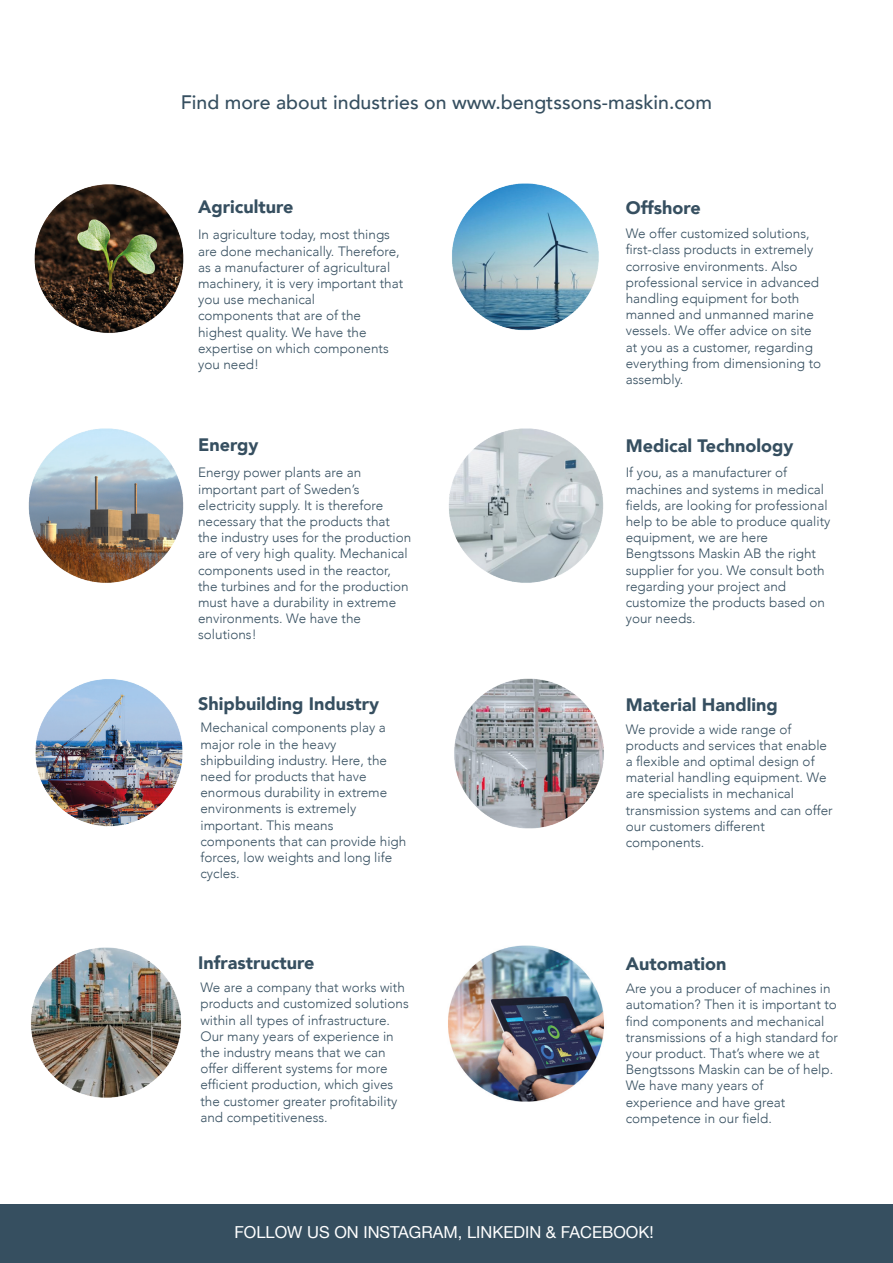
<style>
.page{position:relative;width:893px;height:1263px;background:#fff}
.page>*{position:absolute;margin:0;border:0;box-sizing:border-box;transform-origin:0 0}
.t1{font:500 19.5px "Avenir";color:#364f60}
.t2{font:900 18px "Avenir";color:#364f60}
.t3{font:16.5px "Helvetica Neue";color:#fff}
.t4{font:300 13.5px/16.2px "Avenir";color:#364f60}
</style>
<div class="page">
<img style="left:34px;top:184px;width:150px;height:149px">
<img style="left:28px;top:428px;width:156px;height:155px">
<img style="left:35px;top:679px;width:148px;height:148px">
<img style="left:452px;top:183px;width:147px;height:148px">
<img style="left:449px;top:428px;width:155px;height:155px">
<img style="left:31px;top:947px;width:150px;height:151px">
<img style="left:454px;top:678px;width:150px;height:151px">
<img style="left:448px;top:945px;width:156px;height:157px">
<div style="left:0;top:1205px;width:893px;height:58px;background:#364f60"></div>
<p class="t1" style="left:181px;top:85px;width:533px">Find more about industries on www.bengtssons-maskin.com</p>
<p class="t2" style="left:198px;top:191px;width:97px">Agriculture</p>
<p class="t4" style="left:198px;top:227px;width:207px">In agriculture today, most things are done mechanically. Therefore, as a manufacturer of agricultural machinery, it is very important that you use mechanical</p>
<p class="t4" style="left:198px;top:308px;width:164px">components that are of the</p>
<p class="t4" style="left:198px;top:324px;width:170px">highest quality. We have the</p>
<p class="t4" style="left:198px;top:340px;width:192px">expertise on which components you need!</p>
<p class="t2" style="left:198px;top:429px;width:62px">Energy</p>
<p class="t4" style="left:198px;top:465px;width:165px">Energy power plants are an</p>
<p class="t4" style="left:198px;top:481px;width:163px">important part of Sweden’s</p>
<p class="t4" style="left:198px;top:497px;width:215px">electricity supply. It is therefore necessary that the products that the industry uses for the production are of very high quality. Mechanical components used in the reactor, the turbines and for the production must have a durability in extreme environments. We have the</p>
<p class="t4" style="left:198px;top:627px;width:60px">solutions!</p>
<p class="t2" style="left:198px;top:688px;width:183px">Shipbuilding Industry</p>
<p class="t4" style="left:200px;top:720px;width:187px">Mechanical components play a major role in the heavy</p>
<p class="t4" style="left:200px;top:752px;width:188px">shipbuilding industry. Here, the need for products that have</p>
<p class="t4" style="left:200px;top:784px;width:188px">enormous durability in extreme environments is extremely</p>
<p class="t4" style="left:200px;top:817px;width:135px">important. This means</p>
<p class="t4" style="left:200px;top:833px;width:207px">components that can provide high forces, low weights and long life cycles.</p>
<p class="t2" style="left:198px;top:947px;width:118px">Infrastructure</p>
<p class="t4" style="left:200px;top:979px;width:210px">We are a company that works with products and customized solutions within all types of infrastructure.<br>Our many years of experience in the industry means that we can offer different systems for more</p>
<p class="t4" style="left:200px;top:1077px;width:199px">efficient production, which gives the customer greater profitability and competitiveness.</p>
<p class="t2" style="left:626px;top:193px;width:76px">Offshore</p>
<p class="t4" style="left:626px;top:225px;width:189px">We offer customized solutions, first-class products in extremely</p>
<p class="t4" style="left:626px;top:258px;width:195px">corrosive environments. Also professional service in advanced handling equipment for both</p>
<p class="t4" style="left:626px;top:306px;width:197px">manned and unmanned marine vessels. We offer advice on site at you as a customer, regarding everything from dimensioning to assembly.</p>
<p class="t2" style="left:626px;top:430px;width:169px">Medical Technology</p>
<p class="t4" style="left:626px;top:465px;width:163px">If you, as a manufacturer of</p>
<p class="t4" style="left:626px;top:481px;width:206px">machines and systems in medical fields, are looking for professional help to be able to produce quality equipment, we are here</p>
<p class="t4" style="left:626px;top:546px;width:200px">Bengtssons Maskin AB the right supplier for you. We consult both regarding your project and</p>
<p class="t4" style="left:626px;top:594px;width:201px">customize the products based on your needs.</p>
<p class="t2" style="left:626px;top:689px;width:154px">Material Handling</p>
<p class="t4" style="left:626px;top:721px;width:203px">We provide a wide range of products and services that enable a flexible and optimal design of material handling equipment. We are specialists in mechanical</p>
<p class="t4" style="left:626px;top:802px;width:208px">transmission systems and can offer our customers different</p>
<p class="t4" style="left:626px;top:834px;width:80px">components.</p>
<p class="t2" style="left:626px;top:949px;width:102px">Automation</p>
<p class="t4" style="left:626px;top:980px;width:214px">Are you a producer of machines in automation? Then it is important to find components and mechanical transmissions of a high standard for your product. That’s where we at<br>Bengtssons Maskin can be of help.<br>We have many years of</p>
<p class="t4" style="left:626px;top:1094px;width:161px">experience and have great</p>
<p class="t4" style="left:626px;top:1110px;width:148px">competence in our field.</p>
<p class="t3" style="left:234px;top:1220px;width:421px">FOLLOW US ON INSTAGRAM, LINKEDIN &amp; FACEBOOK!</p>
</div>
